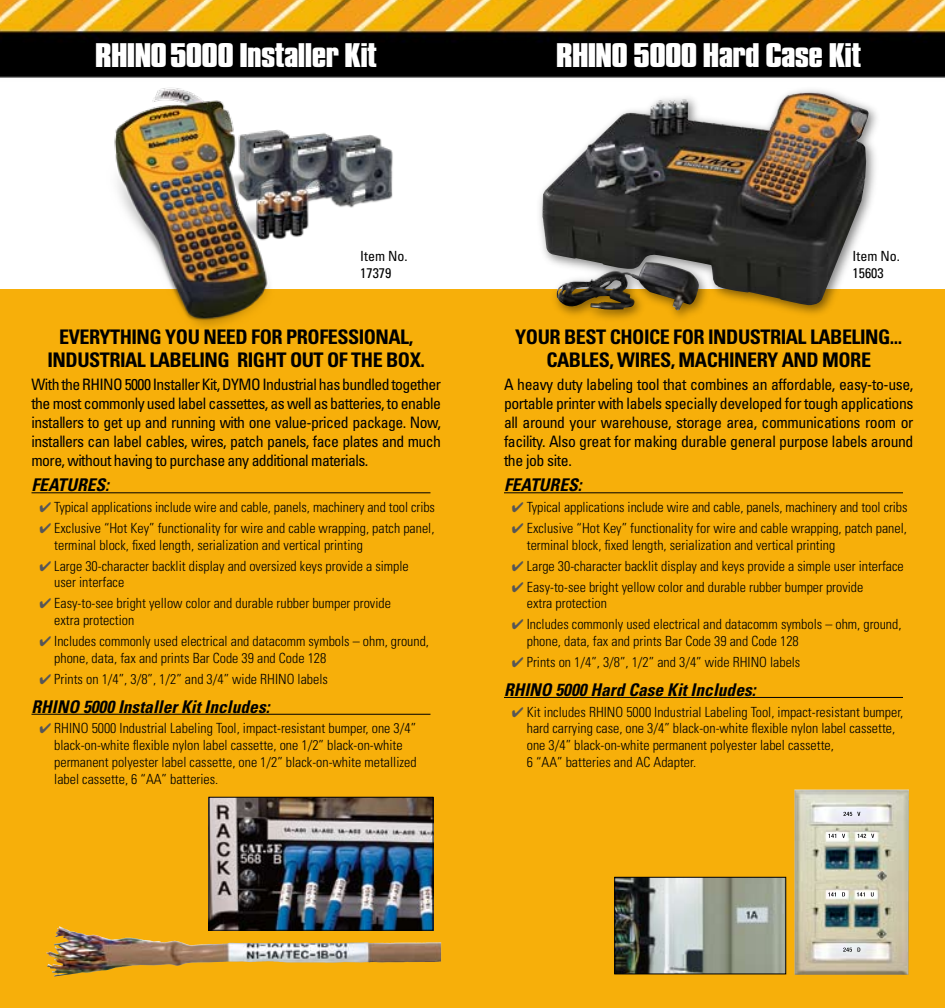
<style>
.page{position:relative;width:945px;height:1008px;background:#fff}
.page>*{position:absolute;margin:0;border:0;box-sizing:border-box;transform-origin:0 0}
.t1{font:700 29.75px "Compacta SHOP";color:#fff;scale:1.25 1}
.t2{font:700 condensed 20.12px/23.6px "Univers";letter-spacing:-.025em;color:#000;text-align:center}
.t3{font:italic 700 condensed 17.5px "Univers";color:#000}
.t4{font:condensed 15.75px/18.9px "Univers";letter-spacing:-.03em;color:#000;text-align:justify}
.t5{font:300 condensed 14px/16.8px "Univers";color:#000}
.t6{font:condensed 14px/16.8px "Univers";color:#000}
.s1{color:#565657}
</style>
<div class="page">
<img style="left:0;top:0;width:945px;height:78px">
<div style="left:0;top:289px;width:472px;height:719px;background:#f7af0a"></div>
<div style="left:472px;top:289px;width:473px;height:719px;background:#f7af0a"></div>
<img style="left:616px;top:879px;width:168px;height:93px">
<div style="left:614px;top:877px;width:172px;height:97px;border:1px solid #000"></div>
<img style="left:794px;top:790px;width:114px;height:185px">
<img style="left:828px;top:834px;width:17px;height:4px">
<img style="left:843px;top:812px;width:17px;height:4px">
<img style="left:843px;top:948px;width:17px;height:4px">
<img style="left:828px;top:892px;width:17px;height:4px">
<img style="left:857px;top:892px;width:17px;height:4px">
<img style="left:857px;top:834px;width:17px;height:4px">
<img style="left:114px;top:87px;width:279px;height:241px">
<div style="left:534px;top:84px;width:349px;height:240px;background:#000;opacity:.5"></div>
<img style="left:542px;top:91px;width:327px;height:220px">
<hr style="left:32px;top:492px;width:398px;height:1px;background:#000">
<hr style="left:32px;top:714px;width:398px;height:1px;background:#000">
<img style="left:211px;top:799px;width:221px;height:130px">
<div style="left:209px;top:797px;width:225px;height:134px;border:1px solid #000"></div>
<img style="left:59px;top:926px;width:363px;height:19px">
<hr style="left:504px;top:492px;width:399px;height:1px;background:#000">
<hr style="left:504px;top:697px;width:399px;height:1px;background:#000">
<h1 class="t1" style="left:96px;top:36px;width:226px">RHINO5000 Installer Kit</h1>
<h1 class="t1" style="left:557px;top:36px;width:245px">RHINO 5000 Hard Case Kit</h1>
<p class="t6" style="left:360px;top:247px;width:49px">Item No.<br>17379</p>
<h2 class="t2" style="left:48px;top:325px;width:379px">EVERYTHING YOU NEED FOR PROFESSIONAL,<br>INDUSTRIAL LABELING RIGHT OUT OF THE BOX.</h2>
<p class="t4" style="left:32px;top:375px;width:411px">With the RHINO 5000 Installer Kit, DYMO Industrial has bundled together the most commonly used label cassettes, as well as batteries, to enable installers to get up and running with one value-priced package. Now, installers can label cables, wires, patch panels, face plates and much more, without having to purchase any additional materials.</p>
<p class="t3" style="left:32px;top:474px;width:79px">FEATURES:</p>
<p class="t5" style="left:39px;top:499px;width:397px"><span class="s1">✔</span> Typical applications include wire and cable, panels, machinery and tool cribs</p>
<p class="t5" style="left:54px;top:519px;width:382px;text-indent:-15px"><span class="s1">✔</span> Exclusive “Hot Key” functionality for wire and cable wrapping, patch panel, terminal block, fixed length, serialization and vertical printing</p>
<p class="t5" style="left:54px;top:557px;width:356px;text-indent:-15px"><span class="s1">✔</span> Large 30-character backlit display and oversized keys provide a simple user interface</p>
<p class="t5" style="left:54px;top:595px;width:338px;text-indent:-15px"><span class="s1">✔</span> Easy-to-see bright yellow color and durable rubber bumper provide extra protection</p>
<p class="t5" style="left:54px;top:632px;width:376px;text-indent:-15px"><span class="s1">✔</span> Includes commonly used electrical and datacomm symbols – ohm, ground, phone, data, fax and prints Bar Code 39 and Code 128</p>
<p class="t5" style="left:39px;top:670px;width:290px"><span class="s1">✔</span> Prints on 1/4”, 3/8”, 1/2” and 3/4” wide RHINO labels</p>
<p class="t3" style="left:32px;top:696px;width:240px">RHINO 5000 Installer Kit Includes:</p>
<p class="t5" style="left:54px;top:720px;width:364px;text-indent:-15px"><span class="s1">✔</span> RHINO 5000 Industrial Labeling Tool, impact-resistant bumper, one 3/4” black-on-white flexible nylon label cassette, one 1/2” black-on-white permanent polyester label cassette, one 1/2” black-on-white metallized label cassette, 6 “AA” batteries.</p>
<p class="t6" style="left:853px;top:248px;width:49px">Item No.<br>15603</p>
<h2 class="t2" style="left:515px;top:325px;width:388px">YOUR BEST CHOICE FOR INDUSTRIAL LABELING...<br>CABLES, WIRES, MACHINERY AND MORE</h2>
<p class="t4" style="left:504px;top:375px;width:411px">A heavy duty labeling tool that combines an affordable, easy-to-use, portable printer with labels specially developed for tough applications all around your warehouse, storage area, communications room or facility. Also great for making durable general purpose labels around the job site.</p>
<p class="t3" style="left:504px;top:474px;width:79px">FEATURES:</p>
<p class="t5" style="left:512px;top:499px;width:397px"><span class="s1">✔</span> Typical applications include wire and cable, panels, machinery and tool cribs</p>
<p class="t5" style="left:527px;top:519px;width:382px;text-indent:-15px"><span class="s1">✔</span> Exclusive “Hot Key” functionality for wire and cable wrapping, patch panel, terminal block, fixed length, serialization and vertical printing</p>
<p class="t5" style="left:512px;top:557px;width:393px"><span class="s1">✔</span> Large 30-character backlit display and keys provide a simple user interface</p>
<p class="t5" style="left:527px;top:578px;width:338px;text-indent:-15px"><span class="s1">✔</span> Easy-to-see bright yellow color and durable rubber bumper provide extra protection</p>
<p class="t5" style="left:527px;top:616px;width:376px;text-indent:-15px"><span class="s1">✔</span> Includes commonly used electrical and datacomm symbols – ohm, ground, phone, data, fax and prints Bar Code 39 and Code 128</p>
<p class="t5" style="left:512px;top:653px;width:290px"><span class="s1">✔</span> Prints on 1/4”, 3/8”, 1/2” and 3/4” wide RHINO labels</p>
<p class="t3" style="left:504px;top:679px;width:253px">RHINO 5000 Hard Case Kit Includes:</p>
<p class="t5" style="left:527px;top:703px;width:378px;text-indent:-15px"><span class="s1">✔</span> Kit includes RHINO 5000 Industrial Labeling Tool, impact-resistant bumper, hard carrying case, one 3/4” black-on-white flexible nylon label cassette, one 3/4” black-on-white permanent polyester label cassette,<br>6 “AA” batteries and AC Adapter.</p>
</div>
